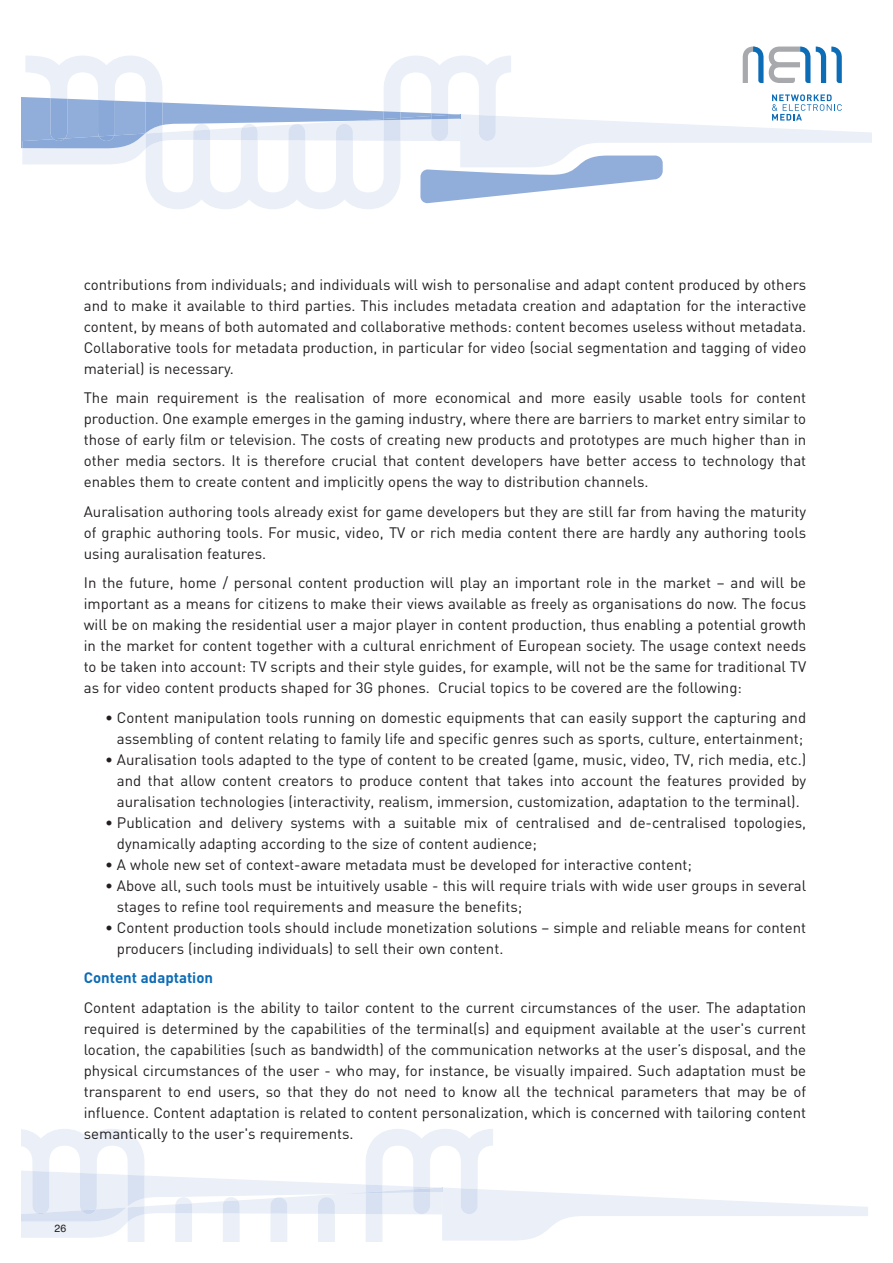
<style>
.page{position:relative;width:893px;height:1263px;background:#fff}
.page>*{position:absolute;margin:0;border:0;box-sizing:border-box;transform-origin:0 0}
.t1{font:15px/21px "DIN";color:#231f20;text-align:justify}
.t2{font:700 15px "DIN";color:#0d6cb6}
.t3{font:10.5px "Helvetica";color:#231f20}
</style>
<div class="page">
<svg style="left:21px;top:1129px;width:847px;height:112px"></svg>
<svg style="left:21px;top:47px;width:851px;height:162px"></svg>
<p class="t1" style="left:84px;top:274px;width:724px">contributions from individuals; and individuals will wish to personalise and adapt content produced by others and to make it available to third parties. This includes metadata creation and adaptation for the interactive content, by means of both automated and collaborative methods: content becomes useless without metadata.<br>Collaborative tools for metadata production, in particular for video (social segmentation and tagging of video material) is necessary.</p>
<p class="t1" style="left:84px;top:387px;width:724px">The main requirement is the realisation of more economical and more easily usable tools for content production. One example emerges in the gaming industry, where there are barriers to market entry similar to those of early film or television. The costs of creating new products and prototypes are much higher than in other media sectors. It is therefore crucial that content developers have better access to technology that enables them to create content and implicitly opens the way to distribution channels.</p>
<p class="t1" style="left:84px;top:501px;width:724px">Auralisation authoring tools already exist for game developers but they are still far from having the maturity of graphic authoring tools. For music, video, TV or rich media content there are hardly any authoring tools using auralisation features.</p>
<p class="t1" style="left:84px;top:573px;width:724px">In the future, home / personal content production will play an important role in the market – and will be important as a means for citizens to make their views available as freely as organisations do now. The focus will be on making the residential user a major player in content production, thus enabling a potential growth in the market for content together with a cultural enrichment of European society. The usage context needs to be taken into account: TV scripts and their style guides, for example, will not be the same for traditional TV as for video content products shaped for 3G phones. Crucial topics to be covered are the following:</p>
<p class="t1" style="left:105px;top:707px;width:703px;text-align:center">• Content manipulation tools running on domestic equipments that can easily support the capturing and assembling of content relating to family life and specific genres such as sports, culture, entertainment;</p>
<p class="t1" style="left:117px;top:749px;width:691px;text-indent:-12px">• Auralisation tools adapted to the type of content to be created (game, music, video, TV, rich media, etc.) and that allow content creators to produce content that takes into account the features provided by auralisation technologies (interactivity, realism, immersion, customization, adaptation to the terminal).</p>
<p class="t1" style="left:117px;top:812px;width:691px;text-indent:-12px">• Publication and delivery systems with a suitable mix of centralised and de-centralised topologies, dynamically adapting according to the size of content audience;</p>
<p class="t1" style="left:105px;top:854px;width:588px">• A whole new set of context-aware metadata must be developed for interactive content;</p>
<p class="t1" style="left:117px;top:875px;width:691px;text-indent:-12px">• Above all, such tools must be intuitively usable - this will require trials with wide user groups in several stages to refine tool requirements and measure the benefits;</p>
<p class="t1" style="left:117px;top:917px;width:691px;text-indent:-12px">• Content production tools should include monetization solutions – simple and reliable means for content producers (including individuals) to sell their own content.</p>
<p class="t2" style="left:84px;top:969px;width:131px">Content adaptation</p>
<p class="t1" style="left:84px;top:997px;width:724px">Content adaptation is the ability to tailor content to the current circumstances of the user. The adaptation required is determined by the capabilities of the terminal(s) and equipment available at the user's current location, the capabilities (such as bandwidth) of the communication networks at the user’s disposal, and the physical circumstances of the user - who may, for instance, be visually impaired. Such adaptation must be transparent to end users, so that they do not need to know all the technical parameters that may be of influence. Content adaptation is related to content personalization, which is concerned with tailoring content semantically to the user's requirements.</p>
<p class="t3" style="left:55px;top:1222px;width:13px">26</p>
</div>
